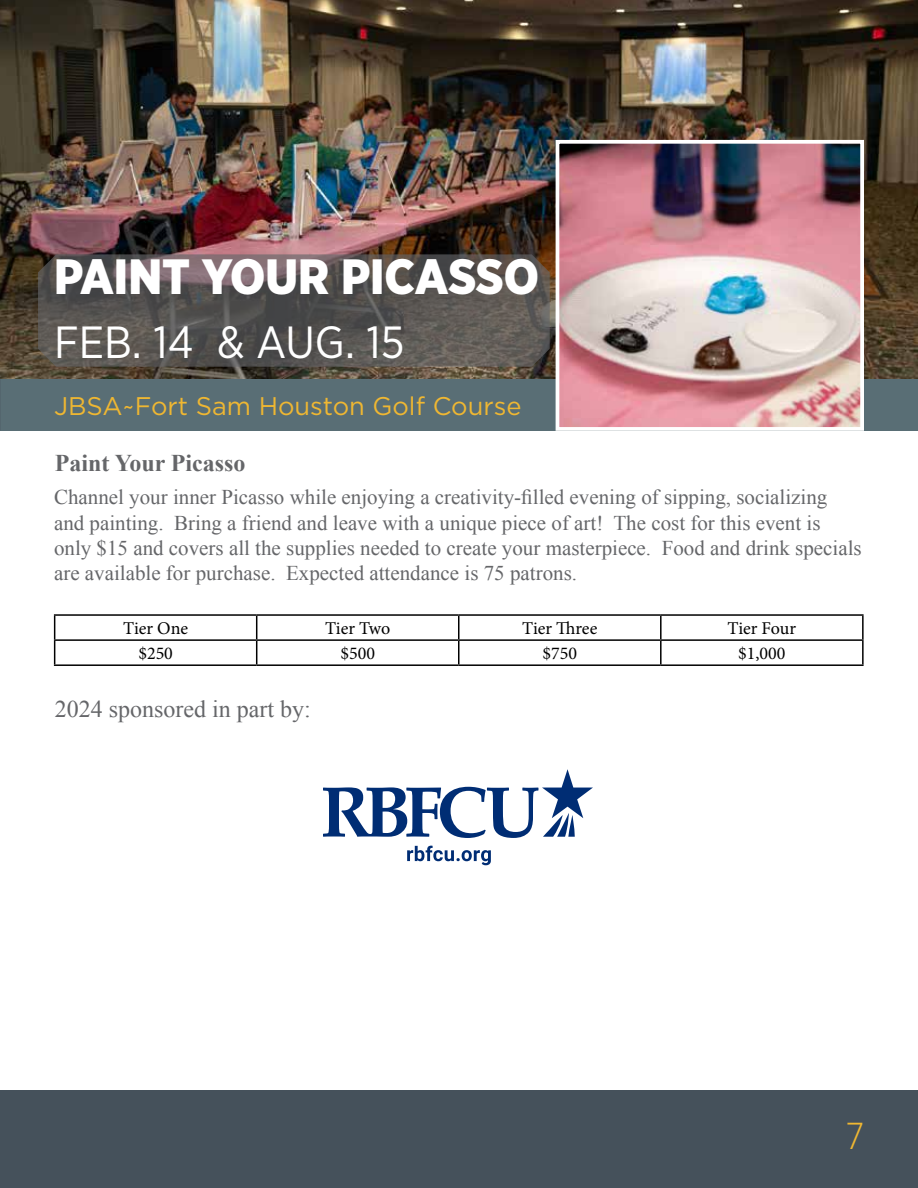
<style>
.page{position:relative;width:918px;height:1188px;background:#fff}
.page>*{position:absolute;margin:0;border:0;box-sizing:border-box;transform-origin:0 0}
.t1{font:900 49.5px "Gotham Narrow";color:#fff}
.t2{font:45px "Gotham Narrow";color:#fff}
.t3{font:300 37.5px "Gotham Narrow";color:#efb732}
.t4{font:25.5px "Gotham";color:#efb732}
.t5{font:24px "Times New Roman";color:#656669}
.t6{font:700 24px "Times New Roman";color:#656669}
.t7{font:21px/25.2px "Times New Roman";color:#656669}
.t8{font:18px "Minion Pro";color:#000}
</style>
<div class="page">
<div style="left:0;top:1091px;width:918px;height:97px;background:#45515b"></div>
<img style="left:0;top:0;width:918px;height:379px">
<div style="left:0;top:379px;width:918px;height:52px;background:#596e75"></div>
<img style="left:561px;top:145px;width:298px;height:281px">
<div style="left:556px;top:140px;width:308px;height:291px;border:4px solid #fff"></div>
<hr style="left:54px;top:614px;width:203px;height:2px;background:#000">
<hr style="left:257px;top:614px;width:202px;height:2px;background:#000">
<hr style="left:459px;top:614px;width:202px;height:2px;background:#000">
<hr style="left:458px;top:616px;width:2px;height:23px;background:#000">
<hr style="left:661px;top:614px;width:203px;height:2px;background:#000">
<hr style="left:660px;top:616px;width:2px;height:23px;background:#000">
<hr style="left:862px;top:616px;width:2px;height:23px;background:#000">
<hr style="left:54px;top:639px;width:203px;height:2px;background:#000">
<svg style="left:54px;top:616px;width:1px;height:48px"></svg>
<hr style="left:257px;top:639px;width:202px;height:2px;background:#000">
<svg style="left:256px;top:616px;width:1px;height:48px"></svg>
<hr style="left:459px;top:639px;width:202px;height:2px;background:#000">
<hr style="left:458px;top:641px;width:2px;height:23px;background:#000">
<hr style="left:661px;top:639px;width:203px;height:2px;background:#000">
<hr style="left:660px;top:641px;width:2px;height:23px;background:#000">
<hr style="left:862px;top:641px;width:2px;height:23px;background:#000">
<hr style="left:54px;top:664px;width:203px;height:2px;background:#000">
<hr style="left:257px;top:664px;width:202px;height:2px;background:#000">
<hr style="left:459px;top:664px;width:202px;height:2px;background:#000">
<hr style="left:661px;top:664px;width:203px;height:2px;background:#000">
<svg style="left:323px;top:769px;width:270px;height:69px"></svg>
<svg style="left:407px;top:846px;width:84px;height:19px"></svg>
<svg style="left:38px;top:254px;width:512px;height:113px;background:#5a5553"></svg>
<img style="left:0;top:0;width:1px;height:378px">
<h1 class="t1" style="left:54px;top:244px;width:487px">PAINT YOUR PICASSO</h1>
<h2 class="t2" style="left:54px;top:314px;width:352px">FEB. 14 &amp; AUG. 15</h2>
<p class="t4" style="left:54px;top:390px;width:469px">JBSA~Fort Sam Houston Golf Course</p>
<p class="t6" style="left:55px;top:446px;width:192px">Paint Your Picasso</p>
<p class="t7" style="left:54px;top:484px;width:809px">Channel your inner Picasso while enjoying a creativity-filled evening of sipping, socializing and painting. Bring a friend and leave with a unique piece of art! The cost for this event is only $15 and covers all the supplies needed to create your masterpiece. Food and drink specials are available for purchase. Expected attendance is 75 patrons.</p>
<p class="t8" style="left:123px;top:616px;width:66px">Tier One</p>
<p class="t8" style="left:325px;top:616px;width:67px">Tier Two</p>
<p class="t8" style="left:522px;top:616px;width:77px">Tier Three</p>
<p class="t8" style="left:728px;top:616px;width:70px">Tier Four</p>
<p class="t8" style="left:138px;top:641px;width:36px">$250</p>
<p class="t8" style="left:340px;top:641px;width:36px">$500</p>
<p class="t8" style="left:542px;top:641px;width:36px">$750</p>
<p class="t8" style="left:738px;top:641px;width:49px">$1,000</p>
<p class="t5" style="left:55px;top:693px;width:257px">2024 sponsored in part by:</p>
<h3 class="t3" style="left:845px;top:1113px;width:20px">7</h3>
</div>
